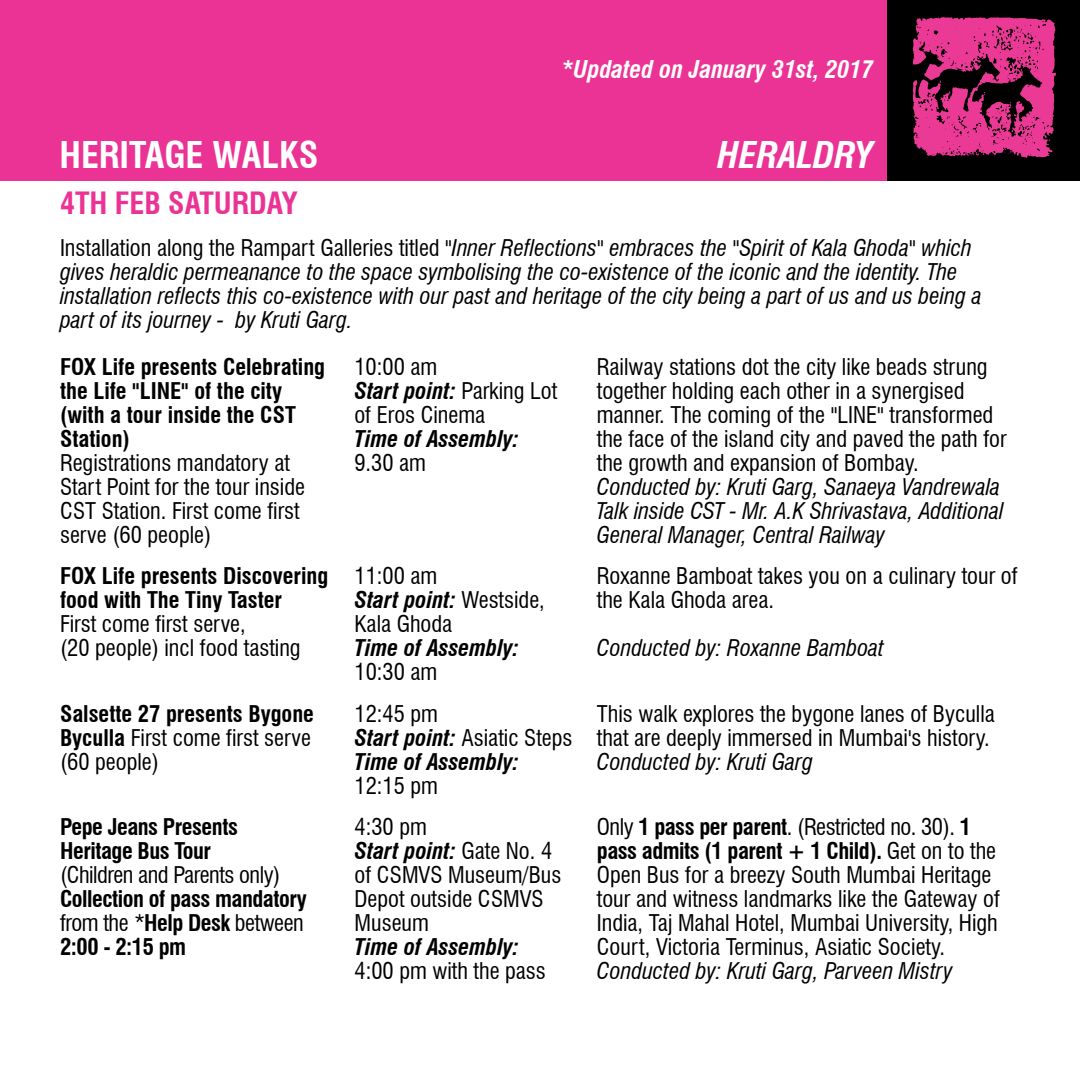
<style>
.page{position:relative;width:1080px;height:1080px;background:#fff}
.page>*{position:absolute;margin:0;border:0;box-sizing:border-box;transform-origin:0 0}
.t1{font:700 condensed 36px "Swiss 721 BT";color:#fff}
.t2{font:italic 700 condensed 36px "Swiss 721 BT";color:#fff}
.t3{font:700 condensed 30px "Swiss 721 BT";color:#eb3395}
.t4{font:italic 700 condensed 24px "Swiss 721 BT";color:#fff}
.t5{font:condensed 22.5px/24px "Swiss 721 BT";color:#000}
.t6{font:italic condensed 22.5px/24px "Swiss 721 BT";color:#000}
.t7{font:700 condensed 22.5px/24px "Swiss 721 BT";color:#000}
.t8{font:700 condensed 22.5px/24px "Swiss 721 BT";letter-spacing:-.02em;color:#000}
.t9{font:italic 700 condensed 22.5px/24px "Swiss 721 BT";color:#000}
.t10{font:condensed 22.5px "Swiss 721 BT";letter-spacing:-.02em;color:#000}
.s1{font-style:normal}
.s2{font-weight:700;font-style:italic}
.s3{font-weight:400}
.s4{font-weight:400;font-style:normal}
.s5{font-weight:400;font-style:italic}
.s6{font-weight:700}
</style>
<div class="page">
<div style="left:0;top:0;width:1080px;height:180px;background:#eb3395"></div>
<div style="left:887px;top:0;width:193px;height:180px;background:#000"></div>
<svg style="left:912px;top:17px;width:144px;height:141px"></svg>
<p class="t4" style="left:561px;top:55px;width:313px">*Updated on January 31st, 2017</p>
<h1 class="t1" style="left:60px;top:133px;width:261px">HERITAGE WALKS</h1>
<h1 class="t2" style="left:718px;top:133px;width:157px">HERALDRY</h1>
<h2 class="t3" style="left:60px;top:185px;width:239px">4TH FEB SATURDAY</h2>
<p class="t6" style="left:60px;top:235px;width:923px"><span class="s1">Installation along the Rampart Galleries titled</span> "Inner Reflections" embraces the "Spirit of Kala Ghoda" which gives heraldic permeanance to the space symbolising the co-existence of the iconic and the identity. The installation reflects this co-existence with our past and heritage of the city being a part of us and us being a part of its journey - by Kruti Garg.</p>
<p class="t7" style="left:60px;top:355px;width:267px">FOX Life presents Celebrating the Life "LINE" of the city (with a tour inside the CST<br>Station)</p>
<p class="t5" style="left:60px;top:451px;width:247px">Registrations mandatory at<br>Start Point for the tour inside<br>CST Station. First come first serve (60 people)</p>
<p class="t5" style="left:354px;top:355px;width:204px">10:00 am<br><span class="s2">Start point:</span> Parking Lot of Eros Cinema</p>
<p class="t9" style="left:354px;top:427px;width:166px">Time of Assembly:</p>
<p class="t5" style="left:354px;top:451px;width:73px">9.30 am</p>
<p class="t5" style="left:597px;top:355px;width:411px">Railway stations dot the city like beads strung together holding each other in a synergised manner. The coming of the "LINE" transformed the face of the island city and paved the path for the growth and expansion of Bombay.</p>
<p class="t6" style="left:597px;top:475px;width:408px">Conducted by: Kruti Garg, Sanaeya Vandrewala<br>Talk inside CST - Mr. A.K Shrivastava, Additional<br>General Manager, Central Railway</p>
<p class="t7" style="left:60px;top:564px;width:270px">Fox Life presents Discovering food with The Tiny Taster</p>
<p class="t5" style="left:60px;top:612px;width:242px">First come first serve,<br>(20 people) incl food tasting</p>
<p class="t5" style="left:354px;top:564px;width:192px">11:00 am<br><span class="s2">Start point:</span> Westside,<br>Kala Ghoda</p>
<p class="t9" style="left:354px;top:636px;width:166px">Time of Assembly:</p>
<p class="t5" style="left:354px;top:660px;width:84px">10:30 am</p>
<p class="t7" style="left:60px;top:701px;width:255px">Salsette 27 presents Bygone<br>Byculla <span class="s3">First come first serve (60 people)</span></p>
<p class="t9" style="left:354px;top:701px;width:220px"><span class="s4">12:45 pm<br></span>Start point: <span class="s4">Asiatic Steps<br></span>Time of Assembly:</p>
<p class="t5" style="left:354px;top:773px;width:85px">12:15 pm</p>
<p class="t8" style="left:60px;top:815px;width:179px">Pepe Jeans Presents<br>Heritage Bus Tour</p>
<p class="t10" style="left:60px;top:861px;width:222px">(Children and Parents only)</p>
<p class="t8" style="left:60px;top:887px;width:248px">Collection of pass mandatory <span class="s3">from the</span> <span class="s5">*</span>Help Desk <span class="s3">between<br></span>2:00 - 2:15 pm</p>
<p class="t5" style="left:355px;top:815px;width:209px">4:30 pm<br><span class="s2">Start point:</span> Gate No. 4 of CSMVS Museum/Bus<br>Depot outside CSMVS<br>Museum</p>
<p class="t9" style="left:355px;top:935px;width:166px">Time of Assembly:</p>
<p class="t5" style="left:355px;top:959px;width:193px">4:00 pm with the pass</p>
<p class="t5" style="left:597px;top:564px;width:422px">Roxanne Bamboat takes you on a culinary tour of the Kala Ghoda area.</p>
<p class="t6" style="left:597px;top:636px;width:289px">Conducted by: Roxanne Bamboat</p>
<p class="t5" style="left:597px;top:701px;width:399px">This walk explores the bygone lanes of Byculla that are deeply immersed in Mumbai's history.</p>
<p class="t6" style="left:597px;top:749px;width:218px">Conducted by: Kruti Garg</p>
<p class="t5" style="left:597px;top:815px;width:405px">Only <span class="s6">1 pass per parent</span>. (Restricted no. 30). <span class="s6">1 pass admits (1 parent + 1 Child).</span> Get on to the Open Bus for a breezy South Mumbai Heritage tour and witness landmarks like the Gateway of India, Taj Mahal Hotel, Mumbai University, High Court, Victoria Terminus, Asiatic Society.</p>
<p class="t6" style="left:597px;top:959px;width:357px">Conducted by: Kruti Garg, Parveen Mistry</p>
</div>
